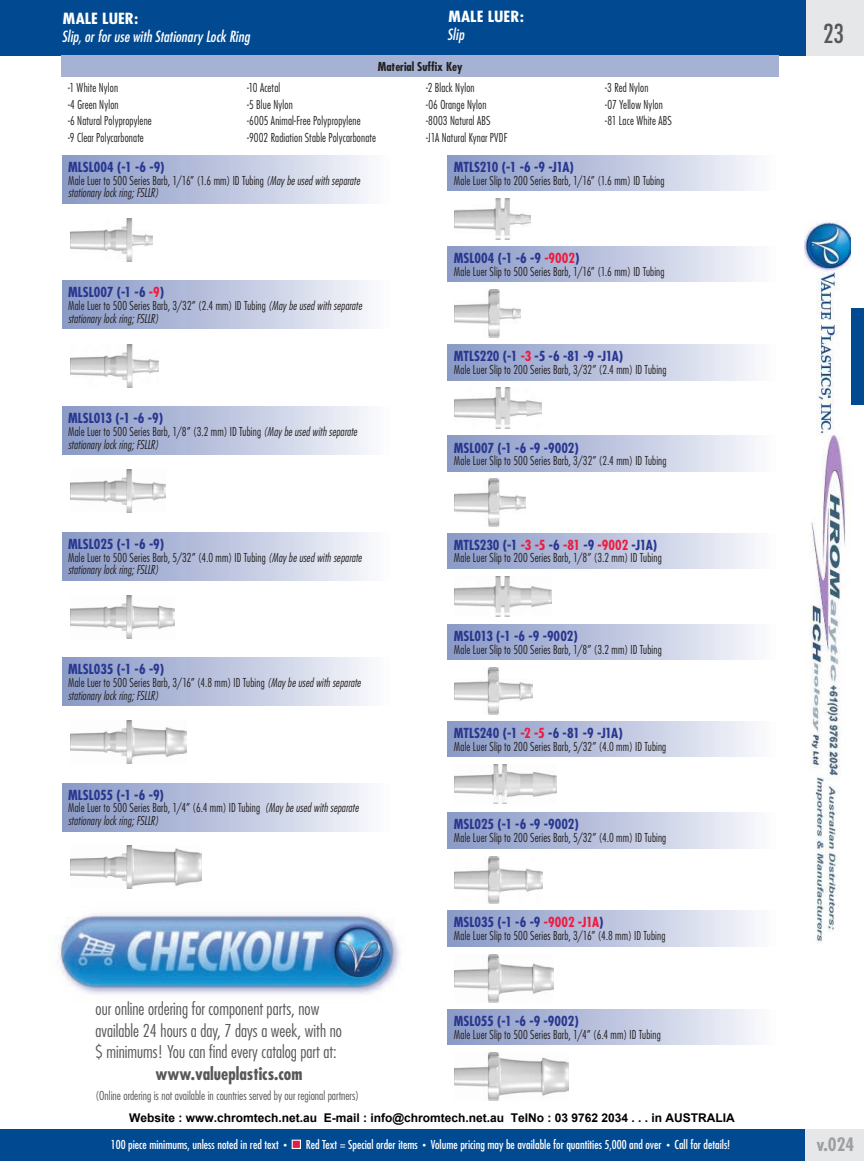
<style>
.page{position:relative;width:864px;height:1161px;background:#fff}
.page>*{position:absolute;margin:0;border:0;box-sizing:border-box;transform-origin:0 0}
.t1{font:condensed 25.5px "Futura";color:#57585a}
.t2{font:700 condensed 18px "Futura";color:#9d9fa2}
.t3{font:300 condensed 17.25px/21.8px "Futura";color:#57585a}
.t4{font:700 condensed 17.25px "Futura";color:#57585a}
.t5{font:italic condensed 15px "Futura";letter-spacing:.005em;color:#fff}
.t6{font:700 condensed 15px "Futura";color:#fff;scale:1.15 1}
.t7{font:700 condensed 13.5px "Futura";letter-spacing:-.005em;color:#293690}
.t8{font:700 condensed 13.5px "Futura";letter-spacing:-.03em;color:#293690}
.t9{font:300 condensed 12px/16.5px "Futura";letter-spacing:.015em;color:#231f20;scale:.95 1}
.t10{font:italic 300 condensed 12px/12.8px "Futura";letter-spacing:.01em;color:#231f20;scale:.95 1}
.t11{font:condensed 12px "Futura";color:#fff}
.t12{font:700 12px "Arial";color:#000}
.t13{font:300 condensed 12px "Futura";color:#57585a}
.t14{font:700 condensed 12px "Futura";color:#231f20}
.s1{font-style:normal}
.s2{color:#ed1a40}
.s3{font-size:7.5px}
</style>
<div class="page">
<div style="left:0;top:1130px;width:806px;height:31px;background:#014990"></div>
<div style="left:806px;top:1130px;width:58px;height:31px;background:#e6e7e9"></div>
<div style="left:806px;top:0;width:58px;height:55px;background:#e6e7e9"></div>
<div style="left:292px;top:1140px;width:9px;height:9px;background:#ed1a40;border:1px solid #fff"></div>
<div style="left:806px;top:308px;width:58px;height:97px;background:#014990"></div>
<div style="left:0;top:0;width:806px;height:55px;background:#014990"></div>
<div style="left:62px;top:783px;width:330px;height:48px;background:linear-gradient(to right,#8696c4,#f9f9fd)"></div>
<img style="left:70px;top:845px;width:131px;height:44px">
<div style="left:62px;top:658px;width:330px;height:48px;background:linear-gradient(to right,#8696c4,#f9f9fd)"></div>
<img style="left:70px;top:720px;width:117px;height:44px">
<div style="left:62px;top:407px;width:330px;height:48px;background:linear-gradient(to right,#8696c4,#f9f9fd)"></div>
<img style="left:70px;top:470px;width:96px;height:43px">
<div style="left:62px;top:532px;width:330px;height:48px;background:linear-gradient(to right,#8696c4,#f9f9fd)"></div>
<img style="left:70px;top:595px;width:105px;height:43px">
<div style="left:62px;top:281px;width:330px;height:48px;background:linear-gradient(to right,#8696c4,#f9f9fd)"></div>
<img style="left:70px;top:344px;width:88px;height:43px">
<div style="left:62px;top:155px;width:330px;height:48px;background:linear-gradient(to right,#8696c4,#f9f9fd)"></div>
<img style="left:70px;top:219px;width:82px;height:42px">
<div style="left:448px;top:155px;width:330px;height:36px;background:linear-gradient(to right,#8696c4,#f9f9fc)"></div>
<img style="left:455px;top:198px;width:76px;height:41px">
<div style="left:448px;top:624px;width:330px;height:36px;background:linear-gradient(to right,#8696c4,#f9f9fc)"></div>
<img style="left:455px;top:667px;width:78px;height:47px">
<div style="left:448px;top:345px;width:330px;height:35px;background:linear-gradient(to right,#8696c4,#f9f9fc)"></div>
<img style="left:455px;top:388px;width:86px;height:40px">
<div style="left:448px;top:246px;width:330px;height:36px;background:linear-gradient(to right,#8696c4,#f9f9fc)"></div>
<img style="left:455px;top:290px;width:65px;height:48px">
<div style="left:448px;top:436px;width:330px;height:35px;background:linear-gradient(to right,#8696c4,#f9f9fc)"></div>
<img style="left:455px;top:479px;width:70px;height:47px">
<div style="left:448px;top:533px;width:330px;height:35px;background:linear-gradient(to right,#8696c4,#f9f9fc)"></div>
<img style="left:455px;top:577px;width:97px;height:40px">
<div style="left:448px;top:722px;width:330px;height:35px;background:linear-gradient(to right,#8696c4,#f9f9fc)"></div>
<img style="left:455px;top:764px;width:102px;height:39px">
<div style="left:448px;top:813px;width:330px;height:35px;background:linear-gradient(to right,#8696c4,#f9f9fc)"></div>
<img style="left:455px;top:856px;width:87px;height:48px">
<div style="left:448px;top:911px;width:330px;height:35px;background:linear-gradient(to right,#8696c4,#f9f9fc)"></div>
<img style="left:455px;top:955px;width:99px;height:47px">
<div style="left:448px;top:1010px;width:330px;height:35px;background:linear-gradient(to right,#8696c4,#f9f9fc)"></div>
<img style="left:455px;top:1053px;width:114px;height:47px">
<img style="left:58px;top:913px;width:342px;height:81px">
<div style="left:61px;top:55px;width:718px;height:22px;background:#a5b2d4"></div>
<img style="left:805px;top:221px;width:46px;height:722px">
<p class="t6" style="left:63px;top:9px;width:67px">MALE LUER:</p>
<p class="t5" style="left:62px;top:27px;width:190px">Slip, or for use with Stationary Lock Ring</p>
<p class="t6" style="left:448px;top:7px;width:67px">MALE LUER:</p>
<p class="t5" style="left:447px;top:25px;width:18px">Slip</p>
<p class="t14" style="left:378px;top:59px;width:86px">Material Suffix Key</p>
<p class="t9" style="left:68px;top:80px;width:90px">-1 White Nylon<br>-4 Green Nylon<br>-6 Natural Polypropylene -9 Clear Polycarbonate</p>
<p class="t9" style="left:247px;top:80px;width:137px">-10 Acetal<br>-5 Blue Nylon<br>-6005 Animal-Free Polypropylene -9002 Radiation Stable Polycarbonate</p>
<p class="t9" style="left:426px;top:80px;width:87px">-2 Black Nylon<br>-06 Orange Nylon -8003 Natural ABS<br>-J1A Natural Kynar PVDF</p>
<p class="t9" style="left:605px;top:80px;width:72px">-3 Red Nylon<br>-07 Yellow Nylon -81 Lace White ABS</p>
<p class="t7" style="left:68px;top:159px;width:98px">MLSL004 (-1 -6 -9)</p>
<p class="t10" style="left:68px;top:174px;width:309px"><span class="s1">Male Luer to 500 Series Barb, 1/16” (1.6 mm) ID Tubing</span> (May be used with separate stationary lock ring; FSLLR)</p>
<p class="t7" style="left:68px;top:284px;width:98px">MLSL007 (-1 -6 <span class="s2">-9</span>)</p>
<p class="t10" style="left:68px;top:299px;width:311px"><span class="s1">Male Luer to 500 Series Barb, 3/32” (2.4 mm) ID Tubing</span> (May be used with separate stationary lock ring; FSLLR)</p>
<p class="t7" style="left:68px;top:410px;width:97px">MLSL013 (-1 -6 -9)</p>
<p class="t10" style="left:68px;top:425px;width:306px"><span class="s1">Male Luer to 500 Series Barb, 1/8” (3.2 mm) ID Tubing</span> (May be used with separate stationary lock ring; FSLLR)</p>
<p class="t7" style="left:68px;top:536px;width:98px">MLSL025 (-1 -6 -9)</p>
<p class="t10" style="left:68px;top:551px;width:311px"><span class="s1">Male Luer to 500 Series Barb, 5/32” (4.0 mm) ID Tubing</span> (May be used with separate stationary lock ring; FSLLR)</p>
<p class="t7" style="left:68px;top:661px;width:98px">MLSL035 (-1 -6 -9)</p>
<p class="t10" style="left:68px;top:676px;width:310px"><span class="s1">Male Luer to 500 Series Barb, 3/16” (4.8 mm) ID Tubing</span> (May be used with separate stationary lock ring; FSLLR)</p>
<p class="t7" style="left:68px;top:786px;width:97px">MLSL055 (-1 -6 -9)</p>
<p class="t10" style="left:68px;top:802px;width:307px"><span class="s1">Male Luer to 500 Series Barb, 1/4” (6.4 mm) ID Tubing</span> (May be used with separate stationary lock ring; FSLLR)</p>
<h3 class="t3" style="left:96px;top:997px;width:248px">our online ordering for component parts, now available 24 hours a day, 7 days a week, with no $ minimums! You can find every catalog part at:</h3>
<h3 class="t4" style="left:156px;top:1063px;width:148px">www.valueplastics.com</h3>
<p class="t13" style="left:96px;top:1089px;width:265px">(Online ordering is not available in countries served by our regional partners)</p>
<p class="t8" style="left:454px;top:159px;width:121px">MTLS210 (-1 -6 -9 -J1A)</p>
<p class="t9" style="left:454px;top:172px;width:223px">Male Luer Slip to 200 Series Barb, 1/16” (1.6 mm) ID Tubing</p>
<p class="t7" style="left:454px;top:250px;width:127px">MSL004 (-1 -6 -9 <span class="s2">-9002</span>)</p>
<p class="t9" style="left:454px;top:263px;width:223px">Male Luer Slip to 500 Series Barb, 1/16” (1.6 mm) ID Tubing</p>
<p class="t7" style="left:454px;top:348px;width:171px">MTLS220 (-1 <span class="s2">-3</span> -5 -6 -81 -9 -J1A)</p>
<p class="t9" style="left:454px;top:361px;width:225px">Male Luer Slip to 200 Series Barb, 3/32” (2.4 mm) ID Tubing</p>
<p class="t7" style="left:454px;top:439px;width:127px">MSL007 (-1 -6 -9 -9002)</p>
<p class="t9" style="left:454px;top:453px;width:225px">Male Luer Slip to 500 Series Barb, 3/32” (2.4 mm) ID Tubing</p>
<p class="t7" style="left:454px;top:536px;width:205px">MTLS230 (-1 <span class="s2">-3 -5</span> -6 <span class="s2">-81</span> -9 <span class="s2">-9002</span> -J1A)</p>
<p class="t9" style="left:454px;top:550px;width:220px">Male Luer Slip to 200 Series Barb, 1/8” (3.2 mm) ID Tubing</p>
<p class="t7" style="left:454px;top:628px;width:125px">MSL013 (-1 -6 -9 -9002)</p>
<p class="t9" style="left:454px;top:641px;width:220px">Male Luer Slip to 500 Series Barb, 1/8” (3.2 mm) ID Tubing</p>
<p class="t7" style="left:454px;top:725px;width:170px">MTLS240 (-1 <span class="s2">-2 -5</span> -6 -81 -9 -J1A)</p>
<p class="t9" style="left:454px;top:738px;width:225px">Male Luer Slip to 200 Series Barb, 5/32” (4.0 mm) ID Tubing</p>
<p class="t7" style="left:454px;top:816px;width:127px">MSL025 (-1 -6 -9 -9002)</p>
<p class="t9" style="left:454px;top:829px;width:225px">Male Luer Slip to 200 Series Barb, 5/32” (4.0 mm) ID Tubing</p>
<p class="t7" style="left:454px;top:914px;width:151px">MSL035 (-1 -6 -9 <span class="s2">-9002 -J1A</span>)</p>
<p class="t9" style="left:454px;top:927px;width:224px">Male Luer Slip to 500 Series Barb, 3/16” (4.8 mm) ID Tubing</p>
<p class="t7" style="left:454px;top:1013px;width:126px">MSL055 (-1 -6 -9 -9002)</p>
<p class="t9" style="left:454px;top:1026px;width:219px">Male Luer Slip to 500 Series Barb, 1/4” (6.4 mm) ID Tubing</p>
<p class="t12" style="left:129px;top:1110px;width:607px">Website : www.chromtech.net.au E-mail : info@chromtech.net.au TelNo : 03 9762 2034 . . . in AUSTRALIA</p>
<p class="t11" style="left:111px;top:1137px;width:177px">100 piece minimums, unless noted in red text <span class="s3">•</span></p>
<p class="t11" style="left:306px;top:1137px;width:426px">Red Text = Special order items <span class="s3">•</span> Volume pricing may be available for quantities 5,000 and over <span class="s3">•</span> Call for details!</p>
<h1 class="t1" style="left:823px;top:19px;width:22px">23</h1>
<h2 class="t2" style="left:816px;top:1133px;width:40px">v.024</h2>
</div>
